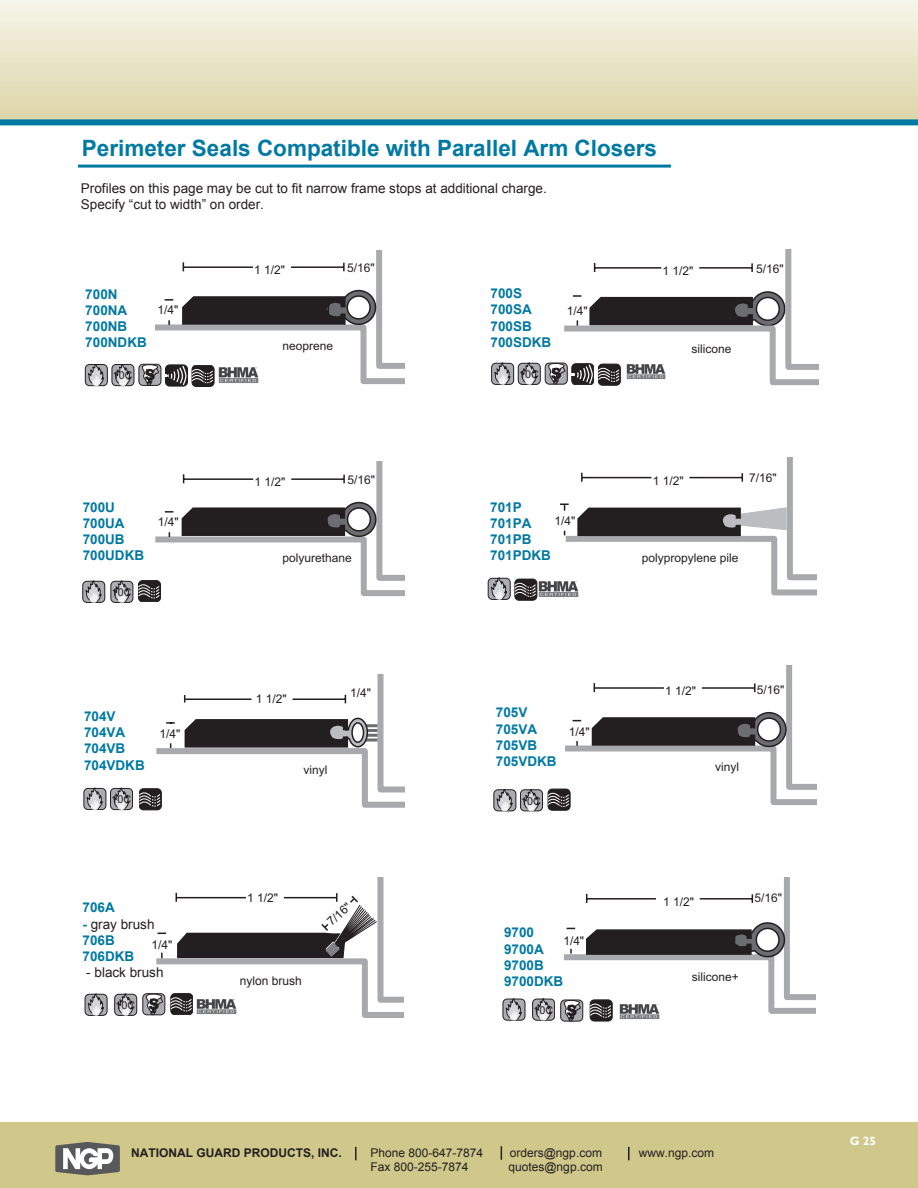
<style>
.page{position:relative;width:918px;height:1188px;background:#fff}
.page>*{position:absolute;margin:0;border:0;box-sizing:border-box;transform-origin:0 0}
.t1{font:700 22.5px "Arial";color:#0079a3}
.t2{font:700 13.5px/16.2px "Arial";color:#0079a3}
.t3{font:13.5px/16.2px "Arial";color:#231f20}
.t4{font:12px "Arial";color:#231f20}
.t5{font:700 12px "Arial";color:#231f20}
.t6{font:700 12px "Gill Sans";color:#fff}
.t7{font:10.8px "Arial";color:#231f20}
.s1{font-weight:400;color:#231f20}
</style>
<div class="page">
<div style="left:0;top:0;width:918px;height:124px;background:linear-gradient(to bottom,#f6f5ea,#dcd4a8)"></div>
<div style="left:0;top:1122px;width:918px;height:66px;background:#d0c78a"></div>
<svg style="left:501px;top:1146px;width:1px;height:14px"></svg>
<svg style="left:355px;top:1147px;width:2px;height:13px"></svg>
<svg style="left:628px;top:1147px;width:2px;height:13px"></svg>
<svg style="left:55px;top:1142px;width:65px;height:33px;background:#9a9994"></svg>
<div style="left:0;top:119px;width:918px;height:6px;background:#0079a3"></div>
<svg style="left:560px;top:458px;width:256px;height:139px"></svg>
<div style="left:192px;top:365px;width:22px;height:22px;border:1px solid #231f20;border-radius:4px"></div>
<div style="left:85px;top:365px;width:22px;height:21px;background:#acadb1;border-radius:4px"></div>
<div style="left:85px;top:364px;width:23px;height:22px;border:1px solid #231f20;border-radius:4px"></div>
<svg style="left:88px;top:364px;width:16px;height:22px"></svg>
<div style="left:112px;top:365px;width:22px;height:21px;background:#acadb1;border-radius:4px"></div>
<div style="left:112px;top:364px;width:22px;height:22px;border:1px solid #231f20;border-radius:4px"></div>
<svg style="left:115px;top:364px;width:16px;height:22px"></svg>
<div style="left:139px;top:364px;width:22px;height:21px;background:#acadb1;border-radius:4px"></div>
<div style="left:139px;top:364px;width:22px;height:22px;border:1px solid #231f20;border-radius:4px"></div>
<svg style="left:142px;top:250px;width:263px;height:136px"></svg>
<div style="left:492px;top:363px;width:22px;height:21px;background:#acadb1;border-radius:4px"></div>
<div style="left:491px;top:363px;width:23px;height:22px;border:1px solid #231f20;border-radius:4px"></div>
<svg style="left:495px;top:363px;width:16px;height:22px"></svg>
<div style="left:518px;top:363px;width:22px;height:21px;background:#acadb1;border-radius:4px"></div>
<div style="left:518px;top:363px;width:23px;height:22px;border:1px solid #231f20;border-radius:4px"></div>
<svg style="left:521px;top:363px;width:16px;height:22px"></svg>
<div style="left:138px;top:580px;width:23px;height:22px;border:1px solid #231f20;border-radius:4px"></div>
<svg style="left:138px;top:461px;width:267px;height:139px"></svg>
<div style="left:83px;top:581px;width:22px;height:21px;background:#acadb1;border-radius:4px"></div>
<div style="left:82px;top:581px;width:23px;height:22px;border:1px solid #231f20;border-radius:4px"></div>
<svg style="left:86px;top:581px;width:16px;height:22px"></svg>
<div style="left:111px;top:581px;width:22px;height:21px;background:#acadb1;border-radius:4px"></div>
<div style="left:111px;top:581px;width:22px;height:22px;border:1px solid #231f20;border-radius:4px"></div>
<svg style="left:114px;top:581px;width:16px;height:22px"></svg>
<div style="left:488px;top:578px;width:22px;height:21px;background:#acadb1;border-radius:4px"></div>
<div style="left:488px;top:578px;width:23px;height:22px;border:1px solid #231f20;border-radius:4px"></div>
<svg style="left:491px;top:578px;width:16px;height:22px"></svg>
<div style="left:84px;top:788px;width:22px;height:22px;background:#acadb1;border-radius:4px"></div>
<div style="left:84px;top:788px;width:22px;height:22px;border:1px solid #231f20;border-radius:4px"></div>
<svg style="left:87px;top:788px;width:16px;height:22px"></svg>
<div style="left:111px;top:788px;width:22px;height:22px;background:#acadb1;border-radius:4px"></div>
<div style="left:110px;top:788px;width:23px;height:22px;border:1px solid #231f20;border-radius:4px"></div>
<svg style="left:113px;top:788px;width:17px;height:22px"></svg>
<div style="left:548px;top:789px;width:22px;height:21px;border:1px solid #231f20;border-radius:4px"></div>
<svg style="left:548px;top:666px;width:268px;height:142px"></svg>
<div style="left:494px;top:790px;width:22px;height:21px;background:#acadb1;border-radius:4px"></div>
<div style="left:494px;top:789px;width:22px;height:22px;border:1px solid #231f20;border-radius:4px"></div>
<svg style="left:497px;top:789px;width:16px;height:22px"></svg>
<div style="left:520px;top:790px;width:23px;height:21px;background:#acadb1;border-radius:4px"></div>
<div style="left:520px;top:789px;width:23px;height:22px;border:1px solid #231f20;border-radius:4px"></div>
<svg style="left:523px;top:789px;width:17px;height:23px"></svg>
<div style="left:545px;top:363px;width:22px;height:21px;background:#acadb1;border-radius:4px"></div>
<div style="left:545px;top:363px;width:23px;height:22px;border:1px solid #231f20;border-radius:4px"></div>
<svg style="left:549px;top:250px;width:270px;height:135px"></svg>
<img style="left:218px;top:367px;width:40px;height:16px">
<img style="left:539px;top:581px;width:39px;height:16px">
<div style="left:503px;top:999px;width:22px;height:21px;background:#acadb1;border-radius:4px"></div>
<div style="left:503px;top:999px;width:22px;height:22px;border:1px solid #231f20;border-radius:4px"></div>
<svg style="left:506px;top:999px;width:16px;height:22px"></svg>
<div style="left:533px;top:999px;width:22px;height:21px;background:#acadb1;border-radius:4px"></div>
<div style="left:532px;top:999px;width:23px;height:22px;border:1px solid #231f20;border-radius:4px"></div>
<svg style="left:536px;top:999px;width:16px;height:22px"></svg>
<div style="left:561px;top:1000px;width:22px;height:21px;background:#acadb1;border-radius:4px"></div>
<div style="left:560px;top:1000px;width:23px;height:21px;border:1px solid #231f20;border-radius:4px"></div>
<svg style="left:563px;top:878px;width:252px;height:143px"></svg>
<div style="left:85px;top:994px;width:22px;height:21px;background:#acadb1;border-radius:4px"></div>
<div style="left:85px;top:994px;width:22px;height:22px;border:1px solid #231f20;border-radius:4px"></div>
<svg style="left:88px;top:994px;width:16px;height:22px"></svg>
<div style="left:115px;top:994px;width:22px;height:21px;background:#acadb1;border-radius:4px"></div>
<div style="left:114px;top:994px;width:23px;height:22px;border:1px solid #231f20;border-radius:4px"></div>
<svg style="left:118px;top:994px;width:16px;height:22px"></svg>
<div style="left:143px;top:994px;width:22px;height:21px;background:#acadb1;border-radius:4px"></div>
<div style="left:142px;top:993px;width:23px;height:22px;border:1px solid #231f20;border-radius:4px"></div>
<svg style="left:146px;top:878px;width:257px;height:140px"></svg>
<div style="left:238px;top:975px;width:102px;height:22px;background:#fff"></div>
<hr style="left:78px;top:165px;width:593px;height:3px;background:#0079a3">
<div style="left:515px;top:579px;width:22px;height:21px;border:1px solid #231f20;border-radius:4px"></div>
<svg style="left:515px;top:581px;width:21px;height:17px"></svg>
<div style="left:139px;top:789px;width:23px;height:21px;border:1px solid #231f20;border-radius:4px"></div>
<svg style="left:139px;top:674px;width:266px;height:134px"></svg>
<h1 class="t1" style="left:82px;top:133px;width:577px">Perimeter Seals Compatible with Parallel Arm Closers</h1>
<p class="t3" style="left:81px;top:180px;width:467px">Profiles on this page may be cut to fit narrow frame stops at additional charge.<br>Specify “cut to width” on order.</p>
<p class="t2" style="left:85px;top:286px;width:63px">700N<br>700NA<br>700NB<br>700NDKB</p>
<p class="t4" style="left:158px;top:302px;width:22px">1/4"</p>
<p class="t4" style="left:254px;top:262px;width:32px">1 1/2"</p>
<p class="t4" style="left:347px;top:260px;width:29px">5/16"</p>
<p class="t4" style="left:282px;top:338px;width:52px">neoprene</p>
<p class="t2" style="left:491px;top:286px;width:62px">700S<br>700SA<br>700SB<br>700SDKB</p>
<p class="t7" style="left:113px;top:369px;width:21px">10C</p>
<p class="t7" style="left:519px;top:367px;width:21px">10C</p>
<p class="t4" style="left:567px;top:303px;width:22px">1/4"</p>
<p class="t4" style="left:254px;top:474px;width:32px">1 1/2"</p>
<p class="t4" style="left:348px;top:472px;width:29px">5/16"</p>
<p class="t2" style="left:83px;top:499px;width:63px">700U<br>700UA<br>700UB<br>700UDKB</p>
<p class="t7" style="left:112px;top:585px;width:21px">10C</p>
<p class="t4" style="left:158px;top:514px;width:22px">1/4"</p>
<p class="t4" style="left:283px;top:550px;width:71px">polyurethane</p>
<p class="t4" style="left:256px;top:691px;width:32px">1 1/2"</p>
<p class="t4" style="left:350px;top:685px;width:22px">1/4"</p>
<p class="t2" style="left:490px;top:499px;width:62px">701P<br>701PA<br>701PB<br>701PDKB</p>
<p class="t4" style="left:554px;top:513px;width:22px">1/4"</p>
<p class="t2" style="left:84px;top:709px;width:62px">704V<br>704VA<br>704VB<br>704VDKB</p>
<p class="t2" style="left:496px;top:705px;width:62px">705V<br>705VA<br>705VB<br>705VDKB</p>
<p class="t4" style="left:160px;top:726px;width:22px">1/4"</p>
<p class="t4" style="left:303px;top:762px;width:25px">vinyl</p>
<p class="t7" style="left:111px;top:792px;width:21px">10C</p>
<p class="t7" style="left:521px;top:794px;width:21px">10C</p>
<p class="t4" style="left:569px;top:723px;width:22px">1/4"</p>
<p class="t2" style="left:82px;top:900px;width:34px">706A</p>
<p class="t2" style="left:82px;top:916px;width:74px">- <span class="s1">gray brush<br></span>706B<br>706DKB</p>
<p class="t3" style="left:86px;top:964px;width:79px">- black brush</p>
<p class="t7" style="left:116px;top:998px;width:21px">10C</p>
<p class="t4" style="left:151px;top:937px;width:22px">1/4"</p>
<p class="t4" style="left:247px;top:890px;width:32px">1 1/2"</p>
<p class="t4" style="left:324px;top:917px;width:29px;rotate:-42deg">7/16"</p>
<p class="t4" style="left:240px;top:973px;width:64px">nylon brush</p>
<p class="t4" style="left:279px;top:973px;width:42px">silicone</p>
<p class="t2" style="left:504px;top:925px;width:61px">9700<br>9700A<br>9700B<br>9700DKB</p>
<p class="t7" style="left:533px;top:1003px;width:21px">10C</p>
<p class="t4" style="left:563px;top:933px;width:22px">1/4"</p>
<p class="t4" style="left:662px;top:263px;width:32px">1 1/2"</p>
<p class="t4" style="left:756px;top:261px;width:29px">5/16"</p>
<p class="t4" style="left:691px;top:341px;width:42px">silicone</p>
<p class="t4" style="left:653px;top:473px;width:32px">1 1/2"</p>
<p class="t4" style="left:749px;top:470px;width:29px">7/16"</p>
<p class="t4" style="left:642px;top:550px;width:98px">polypropylene pile</p>
<p class="t4" style="left:665px;top:683px;width:32px">1 1/2"</p>
<p class="t4" style="left:757px;top:682px;width:29px">5/16"</p>
<p class="t4" style="left:715px;top:758px;width:25px">vinyl</p>
<p class="t4" style="left:663px;top:894px;width:32px">1 1/2"</p>
<p class="t4" style="left:755px;top:890px;width:29px">5/16"</p>
<p class="t4" style="left:692px;top:969px;width:48px">silicone+</p>
<p class="t5" style="left:131px;top:1144px;width:212px">NATIONAL GUARD PRODUCTS, INC.</p>
<p class="t4" style="left:370px;top:1144px;width:114px">Phone 800-647-7874</p>
<p class="t4" style="left:510px;top:1144px;width:94px">orders@ngp.com</p>
<p class="t4" style="left:639px;top:1144px;width:77px">www.ngp.com</p>
<p class="t4" style="left:370px;top:1159px;width:100px">Fax 800-255-7874</p>
<p class="t4" style="left:508px;top:1159px;width:96px">quotes@ngp.com</p>
<p class="t6" style="left:850px;top:1133px;width:28px">G 25</p>
</div>
